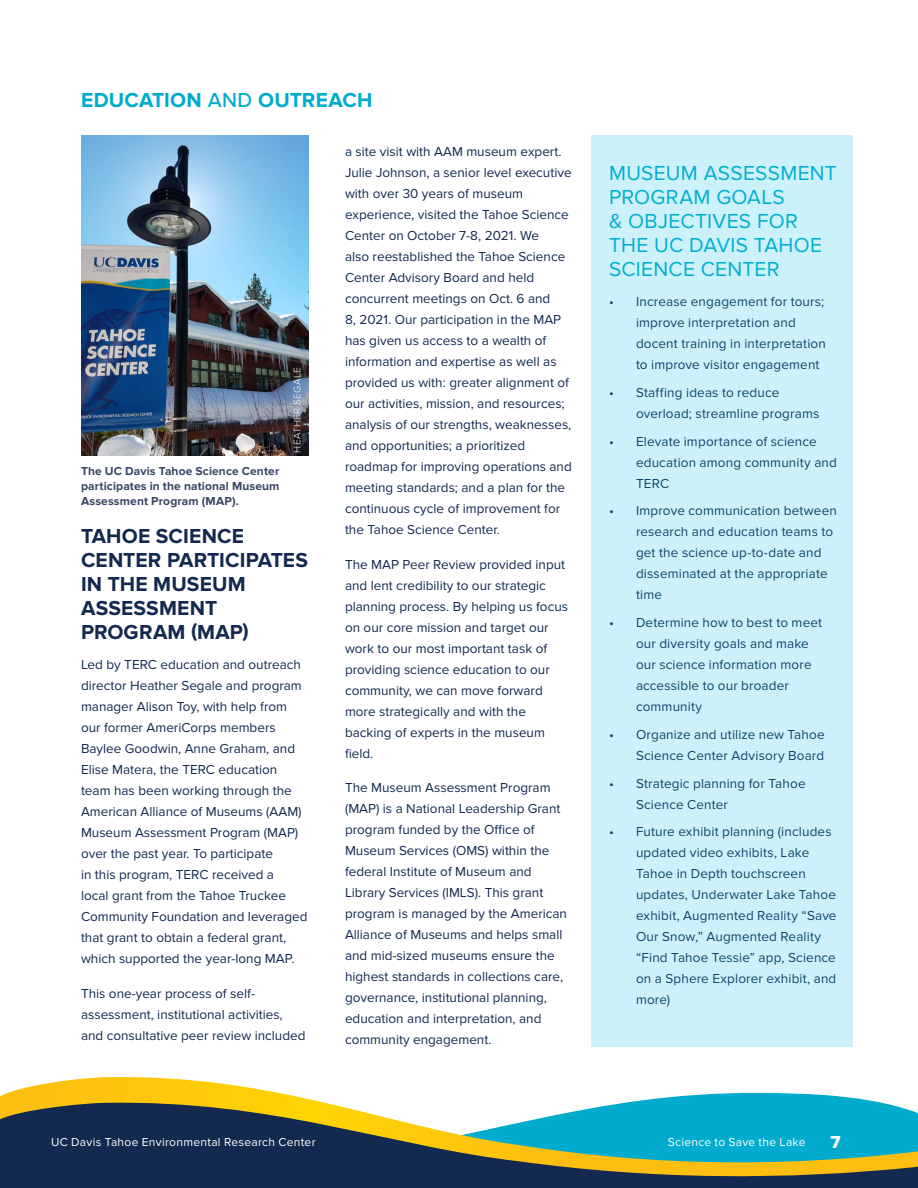
<style>
.page{position:relative;width:918px;height:1188px;background:#fff}
.page>*{position:absolute;margin:0;border:0;box-sizing:border-box;transform-origin:0 0}
.Headline2{font:21px/24px "Proxima Nova";letter-spacing:.01em;color:#00abcd}
.Headline{font:700 21px/24px "Proxima Nova";letter-spacing:.005em;color:#13294f}
.Headline2-2{font:700 21px "Proxima Nova";letter-spacing:.01em;color:#00abcd}
.t1{font:18px "Proxima Nova Extrabld";color:#fff}
.Text_for_newsletter{font:13.5px/21px "Proxima Nova";color:#13294f}
.t2{font:700 12px/15px "Proxima Nova";letter-spacing:.01em;color:#3a4565;text-align:justify}
.t3{font:12px "Proxima Nova";letter-spacing:.025em;color:#fff}
.Photo_Credit{font:300 10.05px "Proxima Nova";letter-spacing:.04em;color:#fff}
.s1{font-weight:500}
</style>
<div class="page">
<svg style="left:0;top:1076px;width:866px;height:24px"></svg>
<svg style="left:0;top:1100px;width:918px;height:88px;background:#437473"></svg>
<img style="left:81px;top:135px;width:228px;height:321px">
<div style="left:591px;top:135px;width:262px;height:912px;background:#cdf1fa"></div>
<p class="Headline2-2" style="left:81px;top:88px;width:293px">EDUCATION <span class="s1">AND</span> OUTREACH</p>
<p class="t2" style="left:81px;top:464px;width:200px">The UC Davis Tahoe Science Center participates in the national Museum Assessment Program (MAP).</p>
<p class="Photo_Credit" style="left:291px;top:453px;width:87px;rotate:-90deg">HEATHER SEGALE</p>
<p class="Headline" style="left:81px;top:525px;width:229px">TAHOE SCIENCE<br>CENTER PARTICIPATES<br>IN THE MUSEUM<br>ASSESSMENT<br>PROGRAM (MAP)</p>
<p class="Text_for_newsletter" style="left:81px;top:654px;width:228px">Led by TERC education and outreach director Heather Segale and program manager Alison Toy, with help from our former AmeriCorps members Baylee Goodwin, Anne Graham, and Elise Matera, the TERC education team has been working through the American Alliance of Museums (AAM)<br>Museum Assessment Program (MAP) over the past year. To participate<br>in this program, TERC received a<br>local grant from the Tahoe Truckee Community Foundation and leveraged that grant to obtain a federal grant, which supported the year-long MAP.</p>
<p class="Text_for_newsletter" style="left:81px;top:983px;width:226px">This one-year process of self&shy;assessment, institutional activities, and consultative peer review included</p>
<p class="Text_for_newsletter" style="left:345px;top:141px;width:228px">a site visit with AAM museum expert.<br>Julie Johnson, a senior level executive with over 30 years of museum experience, visited the Tahoe Science Center on October 7-8, 2021. We<br>also reestablished the Tahoe Science Center Advisory Board and held concurrent meetings on Oct. 6 and<br>8, 2021. Our participation in the MAP has given us access to a wealth of information and expertise as well as provided us with: greater alignment of our activities, mission, and resources; analysis of our strengths, weaknesses, and opportunities; a prioritized roadmap for improving operations and meeting standards; and a plan for the continuous cycle of improvement for the Tahoe Science Center.</p>
<p class="Text_for_newsletter" style="left:345px;top:554px;width:225px">The MAP Peer Review provided input and lent credibility to our strategic planning process. By helping us focus on our core mission and target our work to our most important task of providing science education to our community, we can move forward more strategically and with the backing of experts in the museum field.</p>
<p class="Text_for_newsletter" style="left:345px;top:777px;width:224px">The Museum Assessment Program (MAP) is a National Leadership Grant program funded by the Office of Museum Services (OMS) within the federal Institute of Museum and Library Services (IMLS). This grant program is managed by the American Alliance of Museums and helps small and mid-sized museums ensure the highest standards in collections care, governance, institutional planning, education and interpretation, and community engagement.</p>
<p class="Headline2" style="left:609px;top:162px;width:229px">MUSEUM ASSESSMENT<br>PROGRAM GOALS<br>&amp; OBJECTIVES FOR<br>THE UC DAVIS TAHOE<br>SCIENCE CENTER</p>
<p class="Text_for_newsletter" style="left:636px;top:291px;width:191px;text-indent:-27px">• Increase engagement for tours; improve interpretation and docent training in interpretation to improve visitor engagement</p>
<p class="Text_for_newsletter" style="left:636px;top:382px;width:185px;text-indent:-27px">• Staffing ideas to reduce overload; streamline programs</p>
<p class="Text_for_newsletter" style="left:636px;top:431px;width:203px;text-indent:-27px">• Elevate importance of science education among community and<br>TERC</p>
<p class="Text_for_newsletter" style="left:636px;top:501px;width:202px;text-indent:-27px">• Improve communication between research and education teams to get the science up-to-date and disseminated at the appropriate time</p>
<p class="Text_for_newsletter" style="left:636px;top:612px;width:188px;text-indent:-27px">• Determine how to best to meet our diversity goals and make our science information more accessible to our broader community</p>
<p class="Text_for_newsletter" style="left:609px;top:724px;width:217px;text-align:right">• Organize and utilize new Tahoe<br>Science Center Advisory Board</p>
<p class="Text_for_newsletter" style="left:636px;top:773px;width:171px;text-indent:-27px">• Strategic planning for Tahoe<br>Science Center</p>
<p class="Text_for_newsletter" style="left:636px;top:822px;width:202px;text-indent:-27px">• Future exhibit planning (includes updated video exhibits, Lake<br>Tahoe in Depth touchscreen updates, Underwater Lake Tahoe exhibit, Augmented Reality “Save<br>Our Snow,” Augmented Reality “Find Tahoe Tessie” app, Science on a Sphere Explorer exhibit, and more)</p>
<p class="t3" style="left:51px;top:1135px;width:266px">UC Davis Tahoe Environmental Research Center</p>
<p class="t3" style="left:668px;top:1135px;width:139px">Science to Save the Lake</p>
<h2 class="t1" style="left:830px;top:1131px;width:12px">7</h2>
</div>
